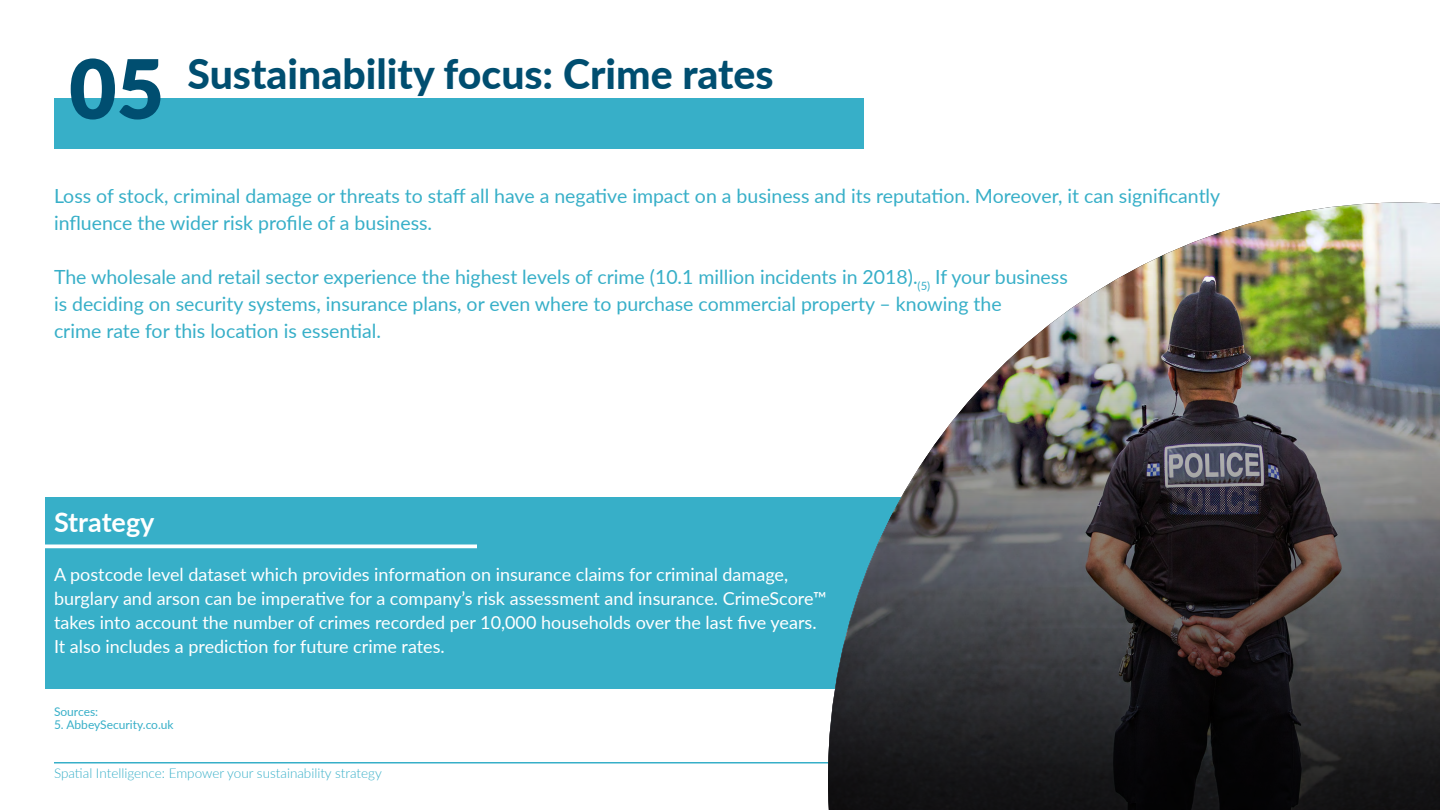
<style>
.page{position:relative;width:1440px;height:810px;background:#fff}
.page>*{position:absolute;margin:0;border:0;box-sizing:border-box;transform-origin:0 0}
.t1{font:800 41.03px "Lato";color:#004e70}
.t2{font:700 27px "Lato";letter-spacing:-.005em;color:#fff}
.t3{font:19.5px/27px "Lato";color:#37afc8}
.t4{font:18px/24px "Lato";color:#fff}
.t5{font:300 13.5px "Lato";color:#37afc8}
.t6{font:12px "Lato";color:#37afc8}
.s1{font-weight:900;font-size:81.97px}
</style>
<div class="page">
<hr style="left:54px;top:762px;width:1350px;height:2px;background:#37afc8">
<div style="left:45px;top:497px;width:945px;height:191px;background:#37afc8"></div>
<img style="left:828px;top:202px;width:612px;height:608px">
<div style="left:54px;top:98px;width:810px;height:50px;background:#37afc8"></div>
<svg style="left:45px;top:544px;width:432px;height:4px;background:#e6f5f8"></svg>
<h1 class="t1" style="left:69px;top:43px;width:706px"><span class="s1">05</span> Sustainability focus: Crime rates</h1>
<p class="t3" style="left:54px;top:181px;width:1168px">Loss of stock, criminal damage or threats to staff all have a negative impact on a business and its reputation. Moreover, it can significantly influence the wider risk profile of a business.</p>
<p class="t3" style="left:54px;top:262px;width:1015px">The wholesale and retail sector experience the highest levels of crime (10.1 million incidents in 2018).<sub>(5)</sub> If your business is deciding on security systems, insurance plans, or even where to purchase commercial property – knowing the<br>crime rate for this location is essential.</p>
<h2 class="t2" style="left:54px;top:503px;width:102px">Strategy</h2>
<p class="t4" style="left:54px;top:562px;width:774px">A postcode level dataset which provides information on insurance claims for criminal damage, burglary and arson can be imperative for a company’s risk assessment and insurance. CrimeScore™ takes into account the number of crimes recorded per 10,000 households over the last five years.<br>It also includes a prediction for future crime rates.</p>
<p class="t6" style="left:54px;top:703px;width:46px">Sources:</p>
<p class="t6" style="left:54px;top:716px;width:121px">5. AbbeySecurity.co.uk</p>
<p class="t5" style="left:54px;top:764px;width:329px">Spatial Intelligence: Empower your sustainability strategy</p>
</div>
